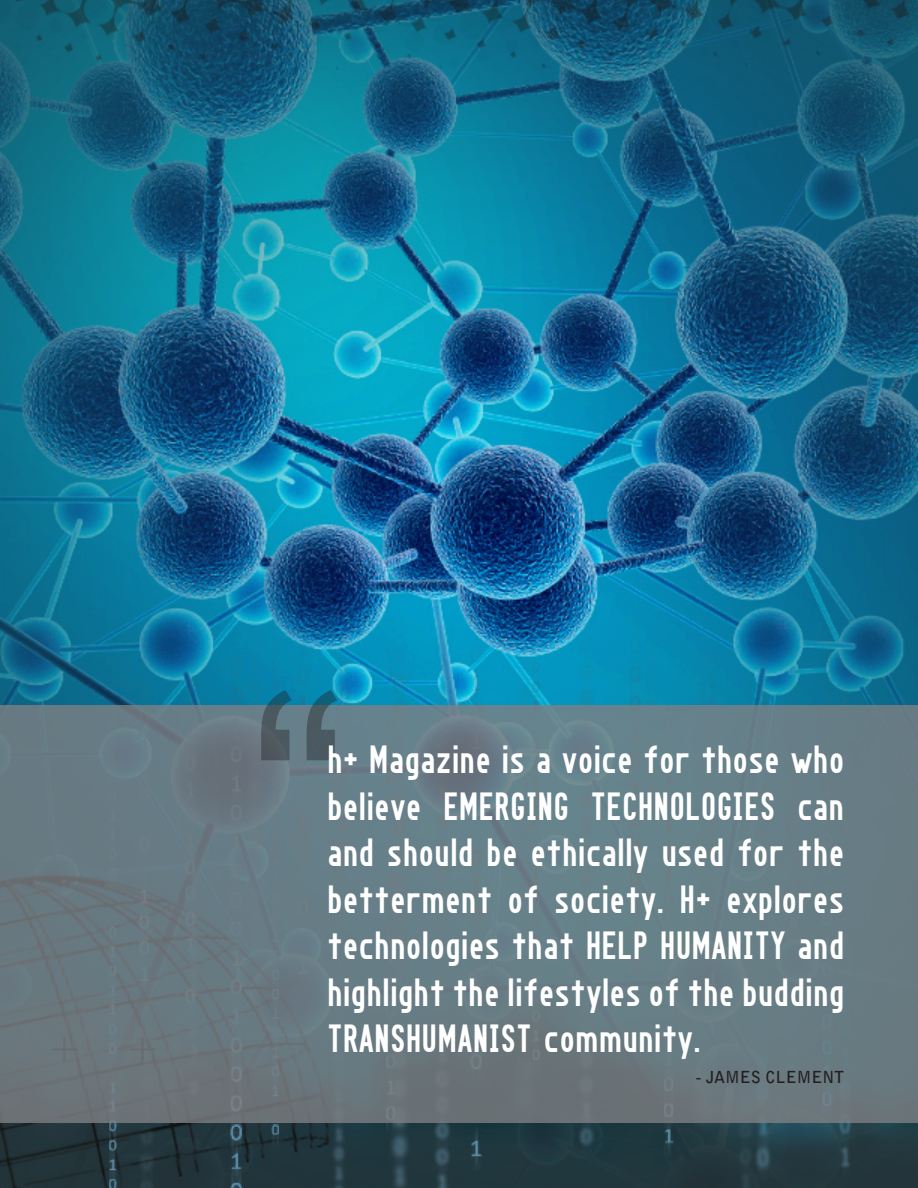
<style>
.page{position:relative;width:918px;height:1188px;background:#fff}
.page>*{position:absolute;margin:0;border:0;box-sizing:border-box;transform-origin:0 0}
.t1{font:300px "Arial";color:#231f20}
.Pull_Quotes{font:34.5px/46.5px "Go Long";color:#fff;text-align:justify}
.t2{font:700 16.5px "Bell Gothic";color:#231f20}
</style>
<div class="page">
<img style="left:0;top:0;width:918px;height:1188px">
<div style="left:0;top:706px;width:918px;height:417px;background:linear-gradient(to bottom,#66808b,#69767c)"></div>
<h1 class="t1" style="left:249px;top:607px;width:101px">“</h1>
<p class="Pull_Quotes" style="left:327px;top:740px;width:519px">h+ Magazine is a voice for those who believe emerging technologies can and should be ethically used for the betterment of society. H+ explores technologies that help humanity and highlight the lifestyles of the budding transhumanist community.</p>
<p class="t2" style="left:696px;top:1067px;width:150px">- JAMES CLEMENT</p>
</div>
